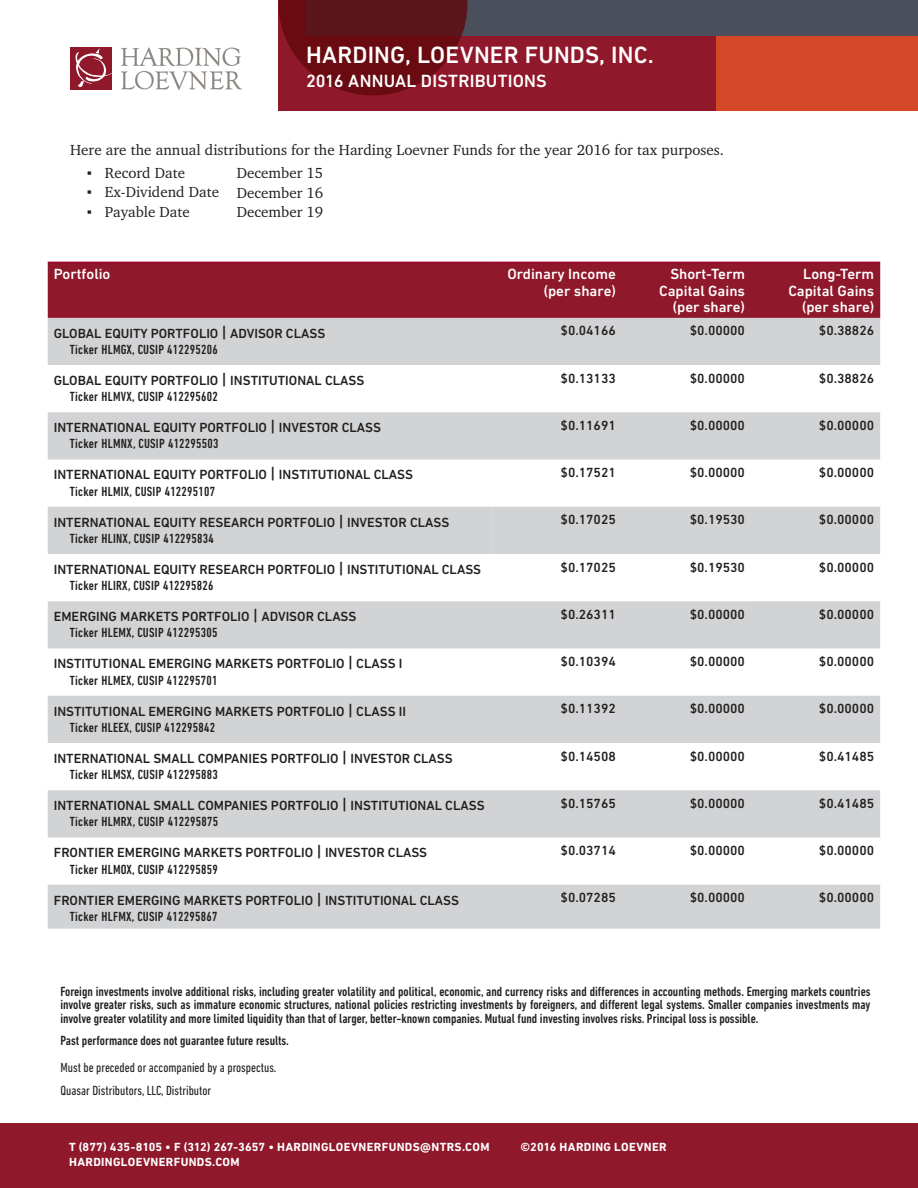
<style>
.page{position:relative;width:918px;height:1188px;background:#fff}
.page>*{position:absolute;margin:0;border:0;box-sizing:border-box;transform-origin:0 0}
.t1{font:500 24px "DIN Next LT Pro";letter-spacing:.01em;color:#fff}
.t2{font:500 18px "DIN Next LT Pro";letter-spacing:.01em;color:#fff}
.bullet{font:15px "Charter";color:#231f20}
.bullet-2{font:500 15px "DIN Next LT Pro";color:#fff}
.bullet-3{font:500 13.5px "DIN Next LT Pro";color:#231f20}
.bullet-4{font:500 condensed 13.5px/13.5px "DIN Next LT Pro";letter-spacing:.02em;color:#231f20;text-align:justify}
.bullet-5{font:condensed 13.5px "DIN Next LT Pro";color:#231f20}
.bullet-6{font:500 condensed 13.5px "DIN Next LT Pro";color:#231f20}
.t3{font:700 12px/15px "DIN Next LT Pro";letter-spacing:.025em;color:#fff}
.s1{font-family:"Times New Roman"}
.s2{font-size:16.5px}
</style>
<div class="page">
<div style="left:70px;top:47px;width:42px;height:43px;background:#90182b"></div>
<svg style="left:76px;top:49px;width:36px;height:38px"></svg>
<svg style="left:121px;top:47px;width:121px;height:43px"></svg>
<div style="left:279px;top:0;width:639px;height:110px;background:#90182b"></div>
<div style="left:306px;top:0;width:612px;height:36px;background:#4a4f5b"></div>
<div style="left:717px;top:36px;width:201px;height:74px;background:#d54827"></div>
<svg style="left:279px;top:0;width:189px;height:95px"></svg>
<div style="left:0;top:1123px;width:918px;height:65px;background:#90182b"></div>
<div style="left:48px;top:263px;width:832px;height:55px;background:#90182b"></div>
<div style="left:48px;top:318px;width:832px;height:47px;background:#d1d3d4"></div>
<svg style="left:48px;top:412px;width:832px;height:95px"></svg>
<svg style="left:48px;top:507px;width:832px;height:422px;fill:#d1d3d4"></svg>
<svg style="left:48px;top:554px;width:703px;height:47px"></svg>
<hr style="left:48px;top:262px;width:445px;height:1px;background:#98012d">
<hr style="left:493px;top:262px;width:129px;height:1px;background:#98012d">
<hr style="left:622px;top:262px;width:129px;height:1px;background:#98012d">
<hr style="left:751px;top:262px;width:129px;height:1px;background:#98012d">
<h1 class="t1" style="left:306px;top:41px;width:350px">HARDING, LOEVNER FUNDS, INC.</h1>
<h2 class="t2" style="left:306px;top:70px;width:242px">2016 ANNUAL DISTRIBUTIONS</h2>
<p class="bullet" style="left:70px;top:141px;width:655px">Here are the annual distributions for the Harding Loevner Funds for the year 2016 for tax purposes.</p>
<p class="bullet" style="left:87px;top:163px;width:100px"><span class="s1">▪</span> Record Date</p>
<p class="bullet" style="left:87px;top:183px;width:134px"><span class="s1">▪</span> Ex-Dividend Date</p>
<p class="bullet" style="left:87px;top:202px;width:105px"><span class="s1">▪</span> Payable Date</p>
<p class="bullet" style="left:237px;top:164px;width:88px">December 15</p>
<p class="bullet" style="left:237px;top:183px;width:88px">December 16</p>
<p class="bullet" style="left:237px;top:203px;width:88px">December 19</p>
<p class="bullet-2" style="left:54px;top:265px;width:58px">Portfolio</p>
<p class="bullet-2" style="left:507px;top:265px;width:110px">Ordinary Income</p>
<p class="bullet-2" style="left:544px;top:282px;width:74px">(per share)</p>
<p class="bullet-2" style="left:670px;top:265px;width:76px">Short-Term</p>
<p class="bullet-2" style="left:659px;top:282px;width:87px">Capital Gains</p>
<p class="bullet-2" style="left:673px;top:299px;width:74px">(per share)</p>
<p class="bullet-2" style="left:803px;top:265px;width:73px">Long-Term</p>
<p class="bullet-2" style="left:788px;top:282px;width:87px">Capital Gains</p>
<p class="bullet-2" style="left:802px;top:299px;width:74px">(per share)</p>
<p class="bullet-3" style="left:54px;top:325px;width:273px">GLOBAL EQUITY PORTFOLIO <span class="s2">|</span> ADVISOR CLASS</p>
<p class="bullet-4" style="left:70px;top:343px;width:149px">Ticker HLMGX, CUSIP 412295206</p>
<p class="bullet-3" style="left:561px;top:323px;width:57px">$0.04166</p>
<p class="bullet-3" style="left:690px;top:323px;width:57px">$0.00000</p>
<p class="bullet-3" style="left:819px;top:323px;width:57px">$0.38826</p>
<p class="bullet-3" style="left:54px;top:373px;width:312px">GLOBAL EQUITY PORTFOLIO <span class="s2">|</span> INSTITUTIONAL CLASS</p>
<p class="bullet-4" style="left:70px;top:390px;width:149px">Ticker HLMVX, CUSIP 412295602</p>
<p class="bullet-3" style="left:561px;top:370px;width:57px">$0.13133</p>
<p class="bullet-3" style="left:690px;top:370px;width:57px">$0.00000</p>
<p class="bullet-3" style="left:819px;top:370px;width:57px">$0.38826</p>
<p class="bullet-3" style="left:54px;top:420px;width:329px">INTERNATIONAL EQUITY PORTFOLIO <span class="s2">|</span> INVESTOR CLASS</p>
<p class="bullet-4" style="left:70px;top:437px;width:150px">Ticker HLMNX, CUSIP 412295503</p>
<p class="bullet-3" style="left:561px;top:418px;width:57px">$0.11691</p>
<p class="bullet-3" style="left:690px;top:418px;width:57px">$0.00000</p>
<p class="bullet-3" style="left:819px;top:418px;width:57px">$0.00000</p>
<p class="bullet-3" style="left:54px;top:467px;width:361px">INTERNATIONAL EQUITY PORTFOLIO <span class="s2">|</span> INSTITUTIONAL CLASS</p>
<p class="bullet-4" style="left:70px;top:484px;width:147px">Ticker HLMIX, CUSIP 412295107</p>
<p class="bullet-3" style="left:561px;top:465px;width:57px">$0.17521</p>
<p class="bullet-3" style="left:690px;top:465px;width:57px">$0.00000</p>
<p class="bullet-3" style="left:819px;top:465px;width:57px">$0.00000</p>
<p class="bullet-3" style="left:54px;top:514px;width:397px">INTERNATIONAL EQUITY RESEARCH PORTFOLIO <span class="s2">|</span> INVESTOR CLASS</p>
<p class="bullet-4" style="left:70px;top:532px;width:145px">Ticker HLINX, CUSIP 412295834</p>
<p class="bullet-3" style="left:561px;top:512px;width:57px">$0.17025</p>
<p class="bullet-3" style="left:690px;top:512px;width:57px">$0.19530</p>
<p class="bullet-3" style="left:819px;top:512px;width:57px">$0.00000</p>
<p class="bullet-3" style="left:54px;top:562px;width:429px">INTERNATIONAL EQUITY RESEARCH PORTFOLIO <span class="s2">|</span> INSTITUTIONAL CLASS</p>
<p class="bullet-4" style="left:70px;top:579px;width:145px">Ticker HLIRX, CUSIP 412295826</p>
<p class="bullet-3" style="left:561px;top:559px;width:57px">$0.17025</p>
<p class="bullet-3" style="left:690px;top:559px;width:57px">$0.19530</p>
<p class="bullet-3" style="left:819px;top:559px;width:57px">$0.00000</p>
<p class="bullet-3" style="left:54px;top:609px;width:304px">EMERGING MARKETS PORTFOLIO <span class="s2">|</span> ADVISOR CLASS</p>
<p class="bullet-4" style="left:70px;top:626px;width:149px">Ticker HLEMX, CUSIP 412295305</p>
<p class="bullet-3" style="left:561px;top:607px;width:57px">$0.26311</p>
<p class="bullet-3" style="left:690px;top:607px;width:57px">$0.00000</p>
<p class="bullet-3" style="left:819px;top:607px;width:57px">$0.00000</p>
<p class="bullet-3" style="left:54px;top:656px;width:350px">INSTITUTIONAL EMERGING MARKETS PORTFOLIO <span class="s2">|</span> CLASS I</p>
<p class="bullet-4" style="left:70px;top:673px;width:149px">Ticker HLMEX, CUSIP 412295701</p>
<p class="bullet-3" style="left:561px;top:654px;width:57px">$0.10394</p>
<p class="bullet-3" style="left:690px;top:654px;width:57px">$0.00000</p>
<p class="bullet-3" style="left:819px;top:654px;width:57px">$0.00000</p>
<p class="bullet-3" style="left:54px;top:703px;width:354px">INSTITUTIONAL EMERGING MARKETS PORTFOLIO <span class="s2">|</span> CLASS II</p>
<p class="bullet-4" style="left:70px;top:721px;width:147px">Ticker HLEEX, CUSIP 412295842</p>
<p class="bullet-3" style="left:561px;top:701px;width:57px">$0.11392</p>
<p class="bullet-3" style="left:690px;top:701px;width:57px">$0.00000</p>
<p class="bullet-3" style="left:819px;top:701px;width:57px">$0.00000</p>
<p class="bullet-3" style="left:54px;top:751px;width:400px">INTERNATIONAL SMALL COMPANIES PORTFOLIO <span class="s2">|</span> INVESTOR CLASS</p>
<p class="bullet-4" style="left:70px;top:768px;width:149px">Ticker HLMSX, CUSIP 412295883</p>
<p class="bullet-3" style="left:561px;top:748px;width:57px">$0.14508</p>
<p class="bullet-3" style="left:690px;top:748px;width:57px">$0.00000</p>
<p class="bullet-3" style="left:819px;top:748px;width:57px">$0.41485</p>
<p class="bullet-3" style="left:54px;top:798px;width:432px">INTERNATIONAL SMALL COMPANIES PORTFOLIO <span class="s2">|</span> INSTITUTIONAL CLASS</p>
<p class="bullet-4" style="left:70px;top:815px;width:150px">Ticker HLMRX, CUSIP 412295875</p>
<p class="bullet-3" style="left:561px;top:796px;width:57px">$0.15765</p>
<p class="bullet-3" style="left:690px;top:796px;width:57px">$0.00000</p>
<p class="bullet-3" style="left:819px;top:796px;width:57px">$0.41485</p>
<p class="bullet-3" style="left:54px;top:845px;width:375px">FRONTIER EMERGING MARKETS PORTFOLIO <span class="s2">|</span> INVESTOR CLASS</p>
<p class="bullet-4" style="left:70px;top:862px;width:149px">Ticker HLMOX, CUSIP 412295859</p>
<p class="bullet-3" style="left:561px;top:843px;width:57px">$0.03714</p>
<p class="bullet-3" style="left:690px;top:843px;width:57px">$0.00000</p>
<p class="bullet-3" style="left:819px;top:843px;width:57px">$0.00000</p>
<p class="bullet-3" style="left:54px;top:892px;width:407px">FRONTIER EMERGING MARKETS PORTFOLIO <span class="s2">|</span> INSTITUTIONAL CLASS</p>
<p class="bullet-4" style="left:70px;top:910px;width:149px">Ticker HLFMX, CUSIP 412295867</p>
<p class="bullet-3" style="left:561px;top:890px;width:57px">$0.07285</p>
<p class="bullet-3" style="left:690px;top:890px;width:57px">$0.00000</p>
<p class="bullet-3" style="left:819px;top:890px;width:57px">$0.00000</p>
<p class="bullet-4" style="left:60px;top:984px;width:812px">Foreign investments involve additional risks, including greater volatility and political, economic, and currency risks and differences in accounting methods. Emerging markets countries involve greater risks, such as immature economic structures, national policies restricting investments by foreigners, and different legal systems. Smaller companies investments may involve greater volatility and more limited liquidity than that of larger, better-known companies. Mutual fund investing involves risks. Principal loss is possible.</p>
<p class="bullet-6" style="left:60px;top:1033px;width:230px">Past performance does not guarantee future results.</p>
<p class="bullet-5" style="left:60px;top:1060px;width:218px">Must be preceded or accompanied by a prospectus.</p>
<p class="bullet-5" style="left:60px;top:1082px;width:152px">Quasar Distributors, LLC, Distributor</p>
<p class="t3" style="left:69px;top:1139px;width:422px">T (877) 435-8105 • F (312) 267-3657 • HARDINGLOEVNERFUNDS@NTRS.COM<br>HARDINGLOEVNERFUNDS.COM</p>
<p class="t3" style="left:521px;top:1139px;width:148px">©2016 HARDING LOEVNER</p>
</div>
